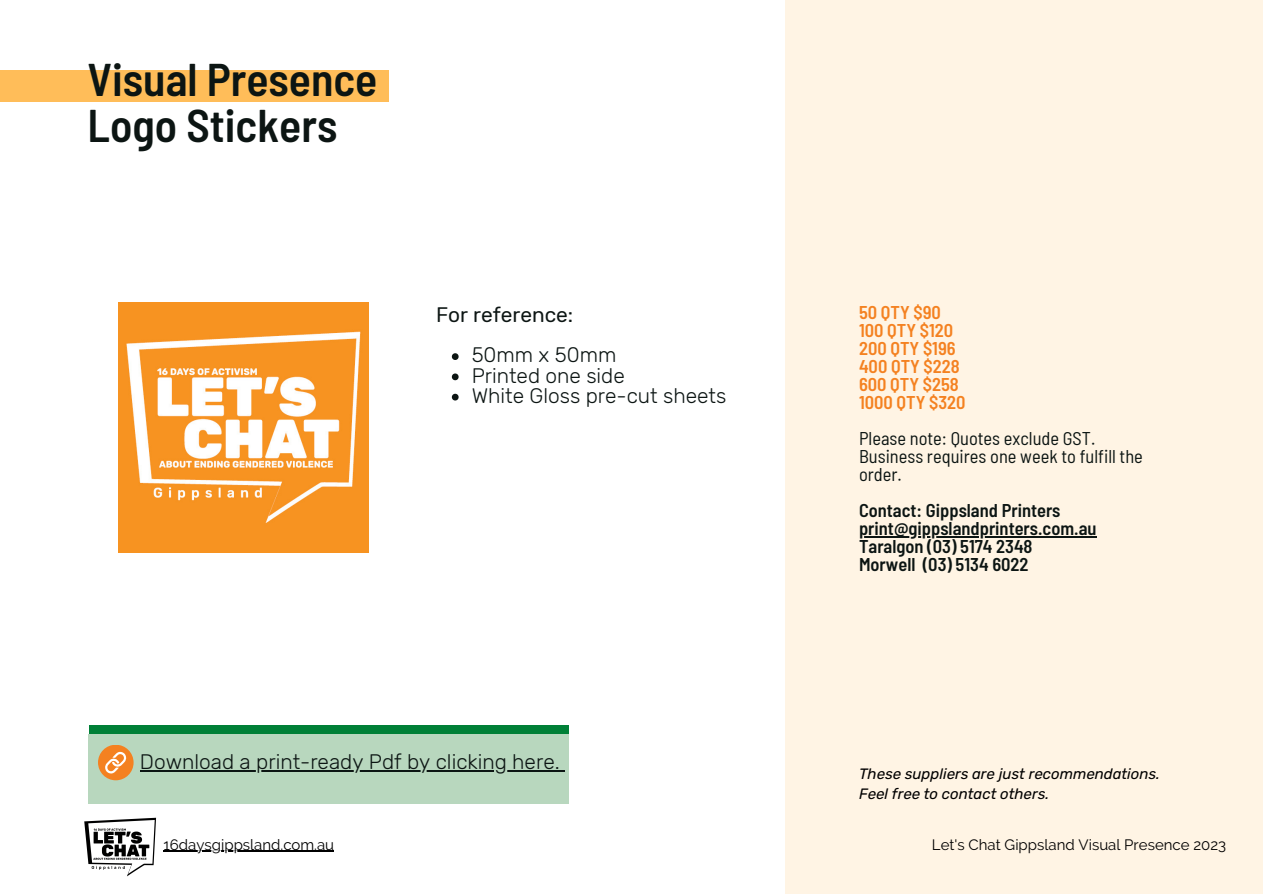
<style>
.page{position:relative;width:1263px;height:894px;background:#fff}
.page>*{position:absolute;margin:0;border:0;box-sizing:border-box;transform-origin:0 0}
.t1{font:600 semi-condensed 45.75px "Barlow";color:#0c1513}
.t2{font:300 20.85px "Rubik";color:#0c1513}
.t3{font:20.85px "Rubik";color:#0c1513}
.t4{font:600 semi-condensed 18.45px/18px "Barlow";color:#0c1513}
.t5{font:semi-condensed 18.45px/18px "Barlow";color:#0c1513}
.t6{font:600 semi-condensed 18.45px "Barlow";color:#f48120}
.t7{font:italic 15px/20.2px "Rubik";color:#000}
.t8{font:15px "Raleway";color:#000}
</style>
<div class="page">
<div style="left:0;top:70px;width:389px;height:32px;background:#ffbd59"></div>
<img style="left:119px;top:302px;width:249px;height:250px">
<div style="left:785px;top:0;width:478px;height:893px;background:#fff4e4"></div>
<hr style="left:859px;top:536px;width:237px;height:1px;background:#0c1513">
<svg style="left:452px;top:353px;width:7px;height:7px"></svg>
<svg style="left:452px;top:373px;width:7px;height:7px"></svg>
<svg style="left:452px;top:393px;width:7px;height:7px"></svg>
<div style="left:89px;top:725px;width:479px;height:10px;background:#008037"></div>
<div style="left:88px;top:734px;width:480px;height:69px;background:#b8d7be"></div>
<hr style="left:140px;top:770px;width:420px;height:1px;background:#0c1513">
<div style="left:98px;top:744px;width:36px;height:36px;background:#f48120;border-radius:50%"></div>
<svg style="left:105px;top:751px;width:21px;height:22px"></svg>
<hr style="left:164px;top:850px;width:170px;height:1px;background:#000">
<img style="left:84px;top:817px;width:73px;height:60px">
<p class="t1" style="left:87px;top:51px;width:291px">Visual Presence</p>
<p class="t1" style="left:87px;top:96px;width:251px">Logo Stickers</p>
<p class="t3" style="left:436px;top:302px;width:139px">For reference:</p>
<p class="t2" style="left:472px;top:342px;width:146px">50mm x 50mm</p>
<p class="t2" style="left:472px;top:363px;width:155px">Printed one side</p>
<p class="t2" style="left:472px;top:383px;width:256px">White Gloss pre-cut sheets</p>
<p class="t2" style="left:140px;top:749px;width:421px">Download a print-ready Pdf by clicking here.</p>
<p class="t6" style="left:859px;top:301px;width:83px">50 QTY $90</p>
<p class="t6" style="left:859px;top:319px;width:96px">100 QTY $120</p>
<p class="t6" style="left:859px;top:336px;width:98px">200 QTY $196</p>
<p class="t6" style="left:859px;top:354px;width:102px">400 QTY $228</p>
<p class="t6" style="left:859px;top:372px;width:101px">600 QTY $258</p>
<p class="t6" style="left:859px;top:390px;width:108px">1000 QTY $320</p>
<p class="t5" style="left:859px;top:429px;width:285px">Please note: Quotes exclude GST.<br>Business requires one week to fulfill the order.</p>
<p class="t4" style="left:859px;top:501px;width:203px">Contact: Gippsland Printers</p>
<p class="t4" style="left:859px;top:519px;width:239px">print@gippslandprinters.com.au<br>Taralgon (03) 5174 2348</p>
<p class="t4" style="left:859px;top:555px;width:171px">Morwell (03) 5134 6022</p>
<p class="t7" style="left:859px;top:763px;width:302px">These suppliers are just recommendations.<br>Feel free to contact others.</p>
<p class="t8" style="left:164px;top:835px;width:172px">16daysgippsland.com.au</p>
<p class="t8" style="left:932px;top:835px;width:296px">Let's Chat Gippsland Visual Presence 2023</p>
</div>
